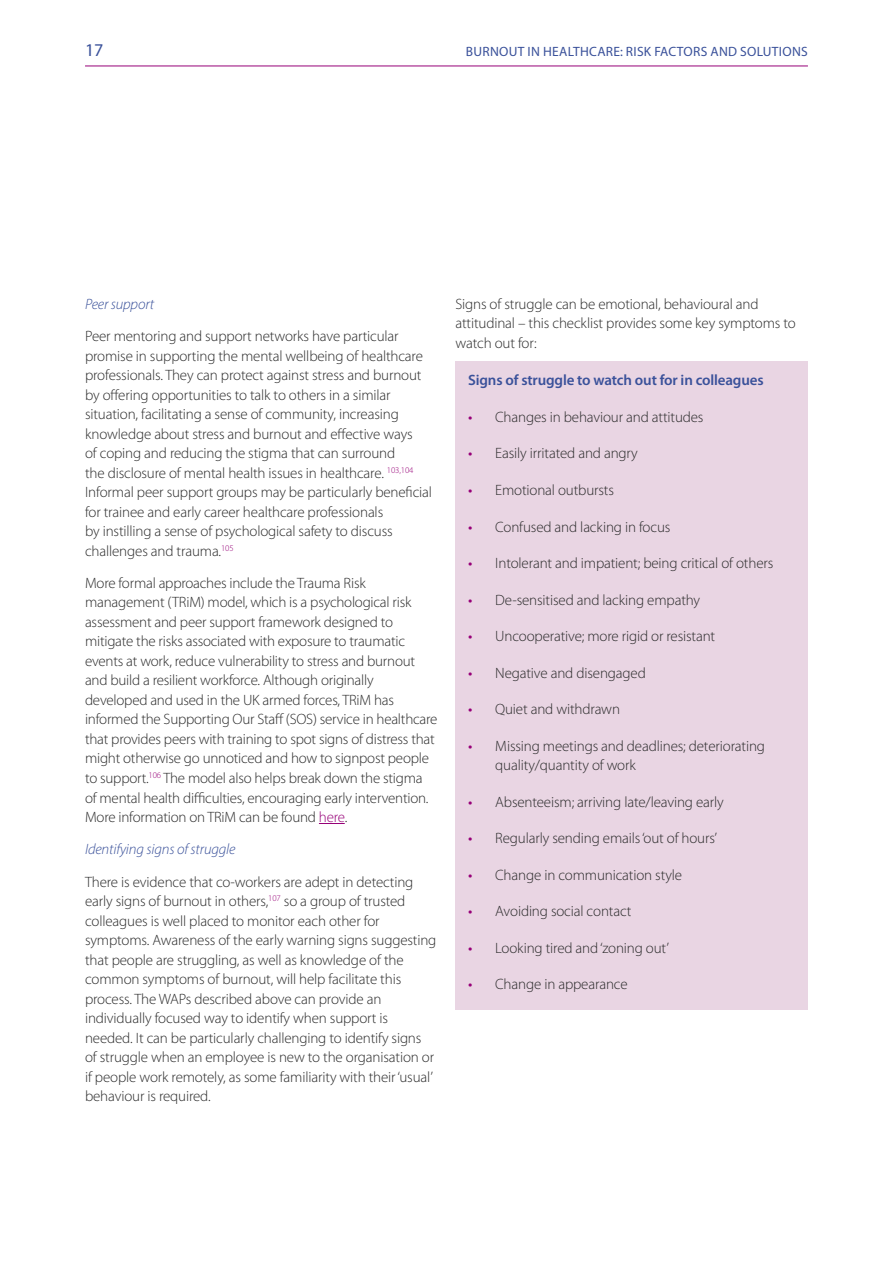
<style>
.page{position:relative;width:893px;height:1263px;background:#fff}
.page>*{position:absolute;margin:0;border:0;box-sizing:border-box;transform-origin:0 0}
.t1{font:18px "Myriad Pro";color:#3a519a}
.t2{font:300 15px/19.5px "Myriad Pro";letter-spacing:-.01em;color:#292929}
.t3{font:600 15px "Myriad Pro";letter-spacing:-.01em;color:#3a519a}
.t4{font:italic 300 15px "Myriad Pro";letter-spacing:-.01em;color:#3a519a}
.t5{font:13.5px "Myriad Pro";letter-spacing:.02em;color:#3a519a}
.s1{color:#970078}
.s2{font-weight:400;font-style:italic;color:#970078}
</style>
<div class="page">
<hr style="left:85px;top:66px;width:723px;height:1px;background:#970078">
<svg style="left:319px;top:823px;width:26px;height:1px"></svg>
<div style="left:455px;top:361px;width:353px;height:649px;background:#e9d5e3"></div>
<p class="t1" style="left:85px;top:39px;width:20px">17</p>
<p class="t5" style="left:466px;top:43px;width:343px">BURNOUT IN HEALTHCARE: RISK FACTORS AND SOLUTIONS</p>
<p class="t4" style="left:85px;top:295px;width:71px">Peer support</p>
<p class="t2" style="left:85px;top:326px;width:349px">Peer mentoring and support networks have particular promise in supporting the mental wellbeing of healthcare professionals. They can protect against stress and burnout by offering opportunities to talk to others in a similar situation, facilitating a sense of community, increasing knowledge about stress and burnout and effective ways<br>of coping and reducing the stigma that can surround<br>the disclosure of mental health issues in healthcare. <sup>103,104<br></sup>Informal peer support groups may be particularly beneficial for trainee and early career healthcare professionals<br>by instilling a sense of psychological safety to discuss challenges and trauma.<sup>105</sup></p>
<p class="t2" style="left:85px;top:573px;width:354px">More formal approaches include the Trauma Risk management (TRiM) model, which is a psychological risk assessment and peer support framework designed to mitigate the risks associated with exposure to traumatic events at work, reduce vulnerability to stress and burnout and build a resilient workforce. Although originally developed and used in the UK armed forces, TRiM has informed the Supporting Our Staff (SOS) service in healthcare that provides peers with training to spot signs of distress that might otherwise go unnoticed and how to signpost people to support.<sup>106</sup> The model also helps break down the stigma of mental health difficulties, encouraging early intervention.<br>More information on TRiM can be found <span class="s1">here</span>.</p>
<p class="t4" style="left:85px;top:840px;width:152px">Identifying signs of struggle</p>
<p class="t2" style="left:85px;top:872px;width:353px">There is evidence that co-workers are adept in detecting early signs of burnout in others,<sup>107</sup> so a group of trusted colleagues is well placed to monitor each other for symptoms. Awareness of the early warning signs suggesting that people are struggling, as well as knowledge of the common symptoms of burnout, will help facilitate this process. The WAPs described above can provide an individually focused way to identify when support is needed. It can be particularly challenging to identify signs of struggle when an employee is new to the organisation or if people work remotely, as some familiarity with their ‘usual’ behaviour is required.</p>
<p class="t2" style="left:455px;top:294px;width:342px">Signs of struggle can be emotional, behavioural and attitudinal – this checklist provides some key symptoms to watch out for:</p>
<p class="t3" style="left:468px;top:371px;width:297px">Signs of struggle to watch out for in colleagues</p>
<p class="t2" style="left:468px;top:407px;width:237px"><span class="s2">•</span> Changes in behaviour and attitudes</p>
<p class="t2" style="left:468px;top:444px;width:171px"><span class="s2">•</span> Easily irritated and angry</p>
<p class="t2" style="left:468px;top:480px;width:147px"><span class="s2">•</span> Emotional outbursts</p>
<p class="t2" style="left:468px;top:517px;width:204px"><span class="s2">•</span> Confused and lacking in focus</p>
<p class="t2" style="left:468px;top:553px;width:307px"><span class="s2">•</span> Intolerant and impatient; being critical of others</p>
<p class="t2" style="left:468px;top:590px;width:233px"><span class="s2">•</span> De-sensitised and lacking empathy</p>
<p class="t2" style="left:468px;top:626px;width:248px"><span class="s2">•</span> Uncooperative; more rigid or resistant</p>
<p class="t2" style="left:468px;top:663px;width:179px"><span class="s2">•</span> Negative and disengaged</p>
<p class="t2" style="left:468px;top:699px;width:153px"><span class="s2">•</span> Quiet and withdrawn</p>
<p class="t2" style="left:495px;top:736px;width:271px;text-indent:-27px"><span class="s2">•</span> Missing meetings and deadlines; deteriorating quality/quantity of work</p>
<p class="t2" style="left:468px;top:792px;width:257px"><span class="s2">•</span> Absenteeism; arriving late/leaving early</p>
<p class="t2" style="left:468px;top:828px;width:250px"><span class="s2">•</span> Regularly sending emails ‘out of hours’</p>
<p class="t2" style="left:468px;top:865px;width:215px"><span class="s2">•</span> Change in communication style</p>
<p class="t2" style="left:468px;top:901px;width:165px"><span class="s2">•</span> Avoiding social contact</p>
<p class="t2" style="left:468px;top:938px;width:202px"><span class="s2">•</span> Looking tired and ‘zoning out’</p>
<p class="t2" style="left:468px;top:974px;width:161px"><span class="s2">•</span> Change in appearance</p>
</div>
